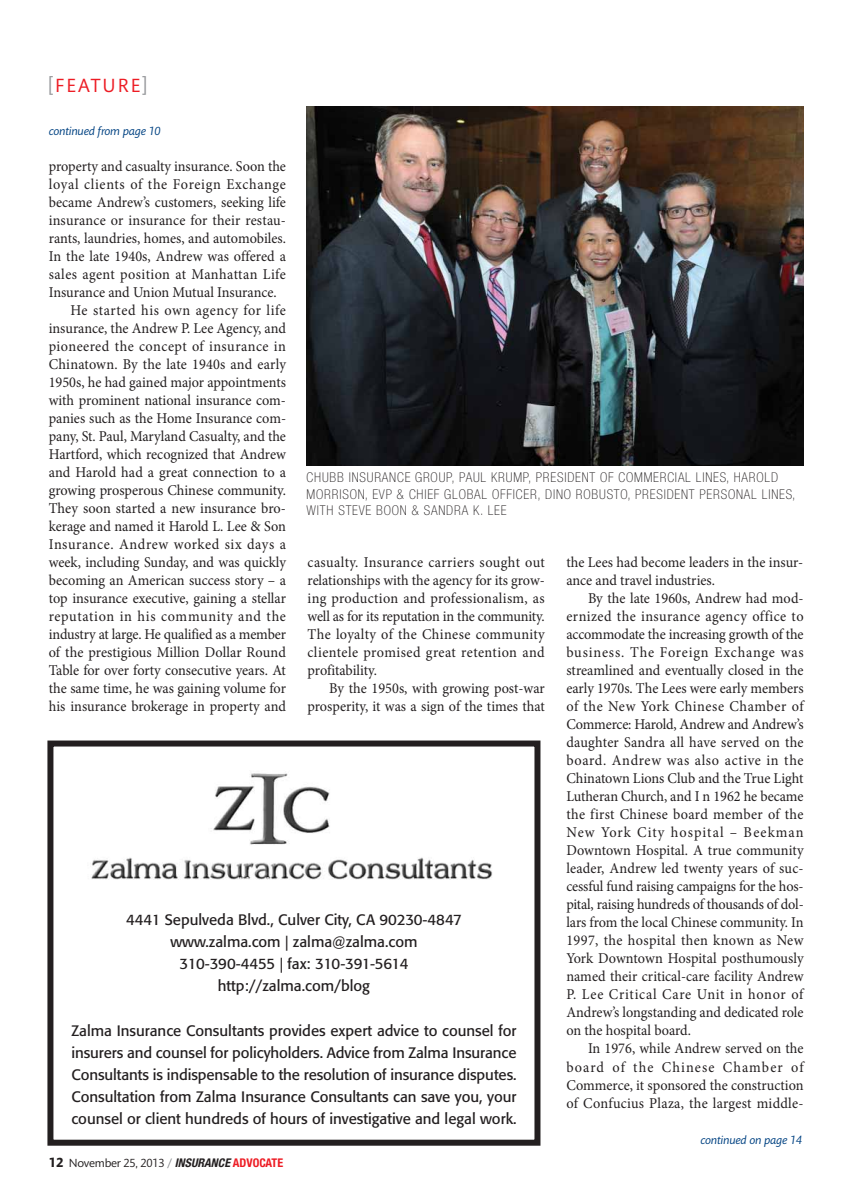
<style>
.page{position:relative;width:851px;height:1202px;background:#fff}
.page>*{position:absolute;margin:0;border:0;box-sizing:border-box;transform-origin:0 0}
.t1{font:19.5px "Mundo Sans";letter-spacing:.1em;color:#ed1c24}
.t2{font:15px/18px "Minion Pro";color:#231f20;text-align:justify;scale:.95 1}
.t3{font:15px/22.2px "Formata";color:#231f20;text-align:center}
.t4{font:15px "Minion Pro";letter-spacing:.04em;color:#231f20;scale:.95 1}
.t5{font:15px "Minion Pro";letter-spacing:.03em;color:#231f20;scale:.95 1}
.t6{font:15px "Minion Pro";letter-spacing:.045em;color:#231f20;scale:.95 1}
.t7{font:15px "Minion Pro";letter-spacing:.035em;color:#231f20;scale:.95 1}
.t8{font:15px "Minion Pro";letter-spacing:.05em;color:#231f20;scale:.95 1}
.t9{font:100 condensed 13.5px/16.2px "Helvetica Neue";letter-spacing:.06em;color:#231f20}
.t10{font:italic 12px "Mundo Sans";letter-spacing:-.015em;color:#004282}
.t11{font:12px "Mundo Sans";letter-spacing:-.015em;color:#231f20}
.s1{color:#939598}
.s2{font-weight:700;font-size:13.5px}
.s3{color:#808285}
.s4{font-family:"Helvetica Neue";font-weight:700;font-style:italic;font-stretch:condensed}
.s5{font-family:"Helvetica Neue";font-weight:700;font-stretch:condensed;color:#ed1c24}
</style>
<div class="page">
<div style="left:47px;top:740px;width:493px;height:405px;border:6px solid #231f20"></div>
<img style="left:91px;top:773px;width:401px;height:107px">
<img style="left:306px;top:106px;width:497px;height:359px">
<h1 class="t1" style="left:49px;top:78px;width:100px"><span class="s1">[</span>FEATURE<span class="s1">]</span></h1>
<p class="t10" style="left:49px;top:126px;width:113px">continued from page 10</p>
<p class="t2" style="left:49px;top:159px;width:251px">property and casualty insurance. Soon the</p>
<p class="t6" style="left:49px;top:178px;width:251px">loyal clients of the Foreign Exchange</p>
<p class="t2" style="left:49px;top:195px;width:251px">became Andrew’s customers, seeking life</p>
<p class="t2" style="left:49px;top:213px;width:251px">insurance or insurance for their restau-</p>
<p class="t2" style="left:49px;top:231px;width:251px">rants, laundries, homes, and automobiles.</p>
<p class="t2" style="left:49px;top:249px;width:251px">In the late 1940s, Andrew was offered a</p>
<p class="t5" style="left:49px;top:268px;width:251px">sales agent position at Manhattan Life</p>
<p class="t2" style="left:49px;top:285px;width:241px">Insurance and Union Mutual Insurance.</p>
<p class="t4" style="left:70px;top:304px;width:228px">He started his own agency for life</p>
<p class="t2" style="left:49px;top:321px;width:251px">insurance, the Andrew P. Lee Agency, and</p>
<p class="t7" style="left:49px;top:340px;width:251px">pioneered the concept of insurance in</p>
<p class="t2" style="left:49px;top:357px;width:251px">Chinatown. By the late 1940s and early</p>
<p class="t2" style="left:49px;top:375px;width:251px">1950s, he had gained major appointments</p>
<p class="t2" style="left:49px;top:393px;width:251px">with prominent national insurance com-</p>
<p class="t2" style="left:49px;top:411px;width:251px">panies such as the Home Insurance com-</p>
<p class="t2" style="left:49px;top:429px;width:251px">pany, St. Paul, Maryland Casualty, and the</p>
<p class="t2" style="left:49px;top:447px;width:251px">Hartford, which recognized that Andrew</p>
<p class="t2" style="left:49px;top:465px;width:251px">and Harold had a great connection to a</p>
<p class="t2" style="left:49px;top:483px;width:251px">growing prosperous Chinese community.</p>
<p class="t2" style="left:49px;top:501px;width:251px">They soon started a new insurance bro-</p>
<p class="t2" style="left:49px;top:519px;width:251px">kerage and named it Harold L. Lee &amp; Son</p>
<p class="t4" style="left:49px;top:538px;width:251px">Insurance. Andrew worked six days a</p>
<p class="t2" style="left:49px;top:555px;width:251px">week, including Sunday, and was quickly</p>
<p class="t2" style="left:49px;top:573px;width:251px">becoming an American success story – a</p>
<p class="t2" style="left:49px;top:591px;width:251px">top insurance executive, gaining a stellar</p>
<p class="t8" style="left:49px;top:610px;width:251px">reputation in his community and the</p>
<p class="t2" style="left:49px;top:627px;width:251px">industry at large. He qualified as a member</p>
<p class="t2" style="left:49px;top:645px;width:251px">of the prestigious Million Dollar Round</p>
<p class="t2" style="left:49px;top:663px;width:251px">Table for over forty consecutive years. At</p>
<p class="t2" style="left:49px;top:681px;width:251px">the same time, he was gaining volume for</p>
<p class="t2" style="left:49px;top:699px;width:251px">his insurance brokerage in property and</p>
<p class="t9" style="left:306px;top:470px;width:490px">CHUBB INSURANCE GROUP, PAUL KRUMP, PRESIDENT OF COMMERCIAL LINES, HAROLD<br>MORRISON, EVP &amp; CHIEF GLOBAL OFFICER, DINO ROBUSTO, PRESIDENT PERSONAL LINES,<br>WITH STEVE BOON &amp; SANDRA K. LEE</p>
<p class="t2" style="left:307px;top:555px;width:251px">casualty. Insurance carriers sought out relationships with the agency for its grow&shy;ing production and professionalism, as well as for its reputation in the community.<br>The loyalty of the Chinese community clientele promised great retention and profitability.</p>
<p class="t2" style="left:307px;top:681px;width:251px;text-align:right">By the 1950s, with growing post-war prosperity, it was a sign of the times that</p>
<p class="t2" style="left:566px;top:555px;width:251px">the Lees had become leaders in the insur&shy;ance and travel industries.</p>
<p class="t2" style="left:566px;top:591px;width:251px;text-indent:22px">By the late 1960s, Andrew had mod&shy;ernized the insurance agency office to accommodate the increasing growth of the business. The Foreign Exchange was streamlined and eventually closed in the early 1970s. The Lees were early members of the New York Chinese Chamber of Commerce: Harold, Andrew and Andrew’s daughter Sandra all have served on the board. Andrew was also active in the Chinatown Lions Club and the True Light Lutheran Church, and I n 1962 he became the first Chinese board member of the New York City hospital – Beekman Downtown Hospital. A true community leader, Andrew led twenty years of suc&shy;cessful fund raising campaigns for the hos&shy;pital, raising hundreds of thousands of dol&shy;lars from the local Chinese community. In 1997, the hospital then known as New York Downtown Hospital posthumously named their critical-care facility Andrew P. Lee Critical Care Unit in honor of Andrew’s longstanding and dedicated role on the hospital board.</p>
<p class="t2" style="left:566px;top:1041px;width:251px;text-indent:22px">In 1976, while Andrew served on the board of the Chinese Chamber of Commerce, it sponsored the construction of Confucius Plaza, the largest middle-</p>
<p class="t3" style="left:126px;top:909px;width:337px">4441 Sepulveda Blvd., Culver City, CA 90230-4847 www.zalma.com | zalma@zalma.com 310-390-4455 | fax: 310-391-5614 http://zalma.com/blog</p>
<p class="t3" style="left:71px;top:1020px;width:446px;text-align:justify">Zalma Insurance Consultants provides expert advice to counsel for insurers and counsel for policyholders. Advice from Zalma Insurance Consultants is indispensable to the resolution of insurance disputes.<br>Consultation from Zalma Insurance Consultants can save you, your counsel or client hundreds of hours of investigative and legal work.</p>
<p class="t11" style="left:49px;top:1157px;width:236px"><span class="s2">12</span> November 25, 2013 <span class="s3">/</span> <span class="s4">INSURANCE</span><span class="s5">ADVOCATE</span></p>
<p class="t10" style="left:700px;top:1134px;width:103px">continued on page 14</p>
</div>
